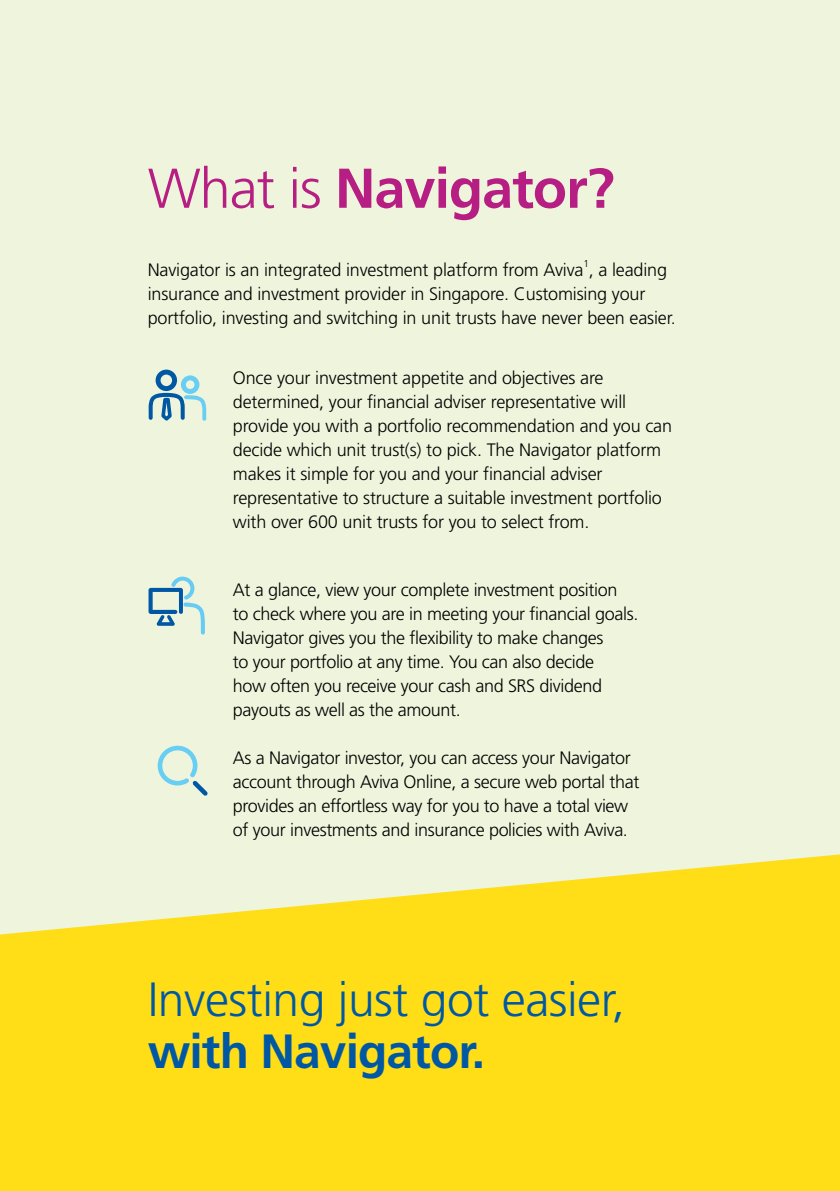
<style>
.page{position:relative;width:840px;height:1191px;background:#fff}
.page>*{position:absolute;margin:0;border:0;box-sizing:border-box;transform-origin:0 0}
.t1{font:700 56px "Frutiger";letter-spacing:-.02em;color:#b61e83}
.t2{font:300 48px "Frutiger";letter-spacing:-.01em;color:#0058a4}
.t3{font:700 48px "Frutiger";letter-spacing:-.02em;color:#0058a4}
.t4{font:300 18px/24px "Frutiger";letter-spacing:-.01em;color:#000}
.t5{font:300 10px "Frutiger";color:#000}
.s1{font-weight:300}
</style>
<div class="page">
<hr style="left:839px;top:0;width:1px;height:1191px;background:#000">
<div style="left:0;top:0;width:839px;height:1191px;background:#eff5dc"></div>
<svg style="left:0;top:854px;width:839px;height:337px;background:#fde02e"></svg>
<svg style="left:148px;top:576px;width:57px;height:58px"></svg>
<svg style="left:148px;top:369px;width:58px;height:52px"></svg>
<svg style="left:157px;top:745px;width:51px;height:51px"></svg>
<h1 class="t1" style="left:148px;top:155px;width:468px"><span class="s1">What is</span> Navigator?</h1>
<p class="t5" style="left:583px;top:258px;width:7px">1</p>
<p class="t4" style="left:148px;top:282px;width:529px">insurance and investment provider in Singapore. Customising your portfolio, investing and switching in unit trusts have never been easier.</p>
<p class="t4" style="left:148px;top:258px;width:520px">Navigator is an integrated investment platform from Aviva , a leading</p>
<p class="t4" style="left:233px;top:366px;width:440px">Once your investment appetite and objectives are determined, your financial adviser representative will provide you with a portfolio recommendation and you can decide which unit trust(s) to pick. The Navigator platform makes it simple for you and your financial adviser representative to structure a suitable investment portfolio with over 600 unit trusts for you to select from.</p>
<p class="t4" style="left:233px;top:578px;width:406px">At a glance, view your complete investment position<br>to check where you are in meeting your financial goals.<br>Navigator gives you the flexibility to make changes<br>to your portfolio at any time. You can also decide<br>how often you receive your cash and SRS dividend payouts as well as the amount.</p>
<p class="t4" style="left:233px;top:746px;width:408px">As a Navigator investor, you can access your Navigator account through Aviva Online, a secure web portal that provides an effortless way for you to have a total view of your investments and insurance policies with Aviva.</p>
<h2 class="t2" style="left:148px;top:972px;width:478px">Investing just got easier,</h2>
<h2 class="t3" style="left:148px;top:1023px;width:338px">with Navigator.</h2>
</div>
